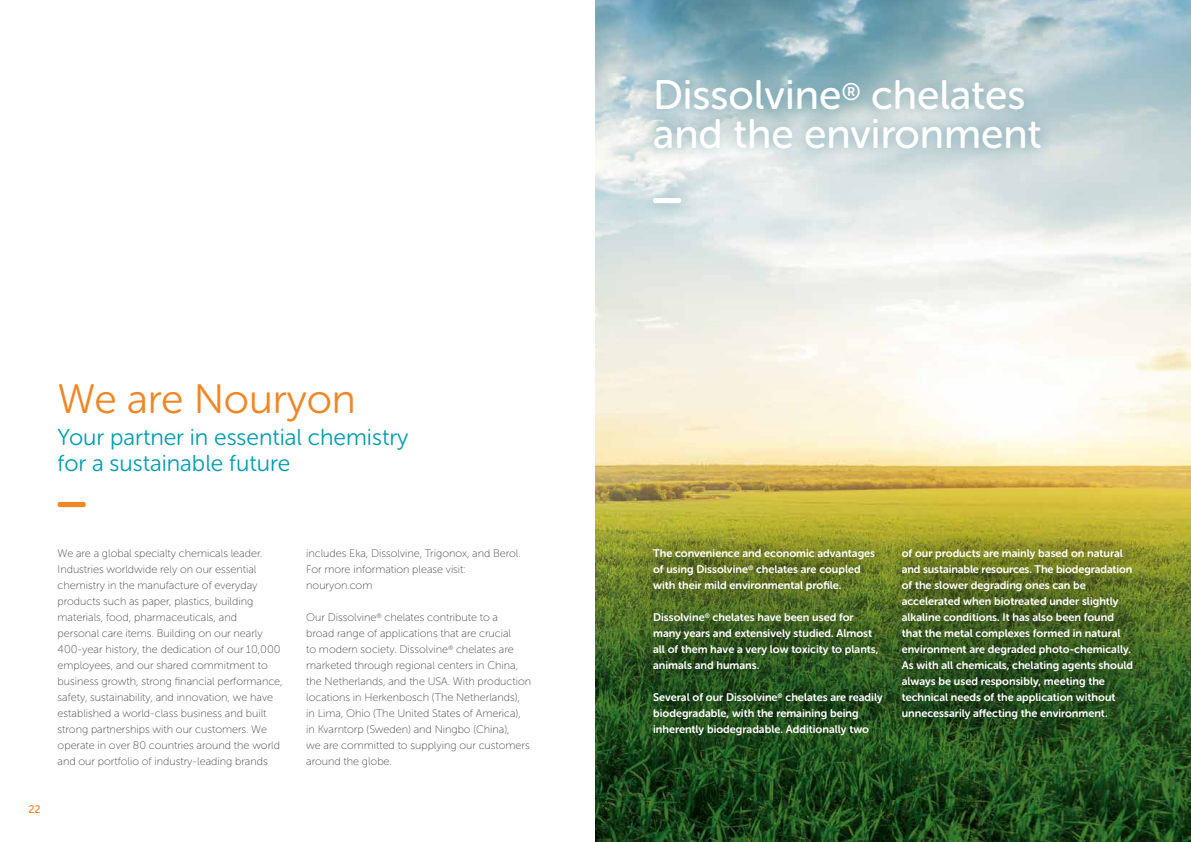
<style>
.page{position:relative;width:1191px;height:842px;background:#fff}
.page>*{position:absolute;margin:0;border:0;box-sizing:border-box;transform-origin:0 0}
.t1{font:41px/39px "Museo Sans Rounded 500";color:#fff}
.t2{font:41px "Museo Sans Rounded 300";color:#f18625}
.t3{font:23px/26px "Museo Sans Rounded 300";color:#009db1}
.t4{font:11px/16px "Museo Sans Rounded 100";color:#4a4a49}
.t5{font:11px/16px "Museo Sans Rounded 700";color:#fff}
.t6{font:11px "Museo Sans Rounded 500";color:#f18625}
</style>
<div class="page">
<img style="left:595px;top:0;width:596px;height:842px">
<svg style="left:639px;top:64px;width:416px;height:99px"></svg>
<div style="left:58px;top:502px;width:28px;height:5px;background:#f18625;border-radius:2px"></div>
<svg style="left:638px;top:182px;width:58px;height:37px;fill:#d1e0e3"></svg>
<div style="left:653px;top:198px;width:28px;height:5px;background:#fff;border-radius:2px"></div>
<img style="left:629px;top:525px;width:527px;height:233px">
<h1 class="t2" style="left:58px;top:376px;width:300px">We are Nouryon</h1>
<h2 class="t3" style="left:58px;top:424px;width:352px">Your partner in essential chemistry for a sustainable future</h2>
<p class="t6" style="left:28px;top:803px;width:14px">22</p>
<p class="t4" style="left:58px;top:545px;width:227px">We are a global specialty chemicals leader.<br>Industries worldwide rely on our essential chemistry in the manufacture of everyday products such as paper, plastics, building materials, food, pharmaceuticals, and<br>personal care items. Building on our nearly 400-year history, the dedication of our 10,000 employees, and our shared commitment to business growth, strong financial performance, safety, sustainability, and innovation, we have established a world-class business and built strong partnerships with our customers. We operate in over 80 countries around the world and our portfolio of industry-leading brands</p>
<p class="t4" style="left:306px;top:545px;width:216px">includes Eka, Dissolvine, Trigonox, and Berol.<br>For more information please visit: nouryon.com</p>
<p class="t4" style="left:306px;top:609px;width:226px">Our Dissolvine<sup>®</sup> chelates contribute to a<br>broad range of applications that are crucial<br>to modern society. Dissolvine<sup>®</sup> chelates are marketed through regional centers in China, the Netherlands, and the USA. With production locations in Herkenbosch (The Netherlands), in Lima, Ohio (The United States of America), in Kvarntorp (Sweden) and Ningbo (China),<br>we are committed to supplying our customers around the globe.</p>
<h1 class="t1" style="left:653px;top:75px;width:390px">Dissolvine<sup>®</sup> chelates and the environment</h1>
<p class="t5" style="left:653px;top:545px;width:223px">The convenience and economic advantages of using Dissolvine<sup>®</sup> chelates are coupled with their mild environmental profile.</p>
<p class="t5" style="left:653px;top:609px;width:227px">Dissolvine<sup>®</sup> chelates have been used for many years and extensively studied. Almost all of them have a very low toxicity to plants, animals and humans.</p>
<p class="t5" style="left:653px;top:689px;width:231px">Several of our Dissolvine<sup>®</sup> chelates are readily biodegradable, with the remaining being inherently biodegradable. Additionally two</p>
<p class="t5" style="left:901px;top:545px;width:233px">of our products are mainly based on natural and sustainable resources. The biodegradation of the slower degrading ones can be accelerated when biotreated under slightly alkaline conditions. It has also been found that the metal complexes formed in natural environment are degraded photo-chemically.<br>As with all chemicals, chelating agents should always be used responsibly, meeting the technical needs of the application without unnecessarily affecting the environment.</p>
</div>
